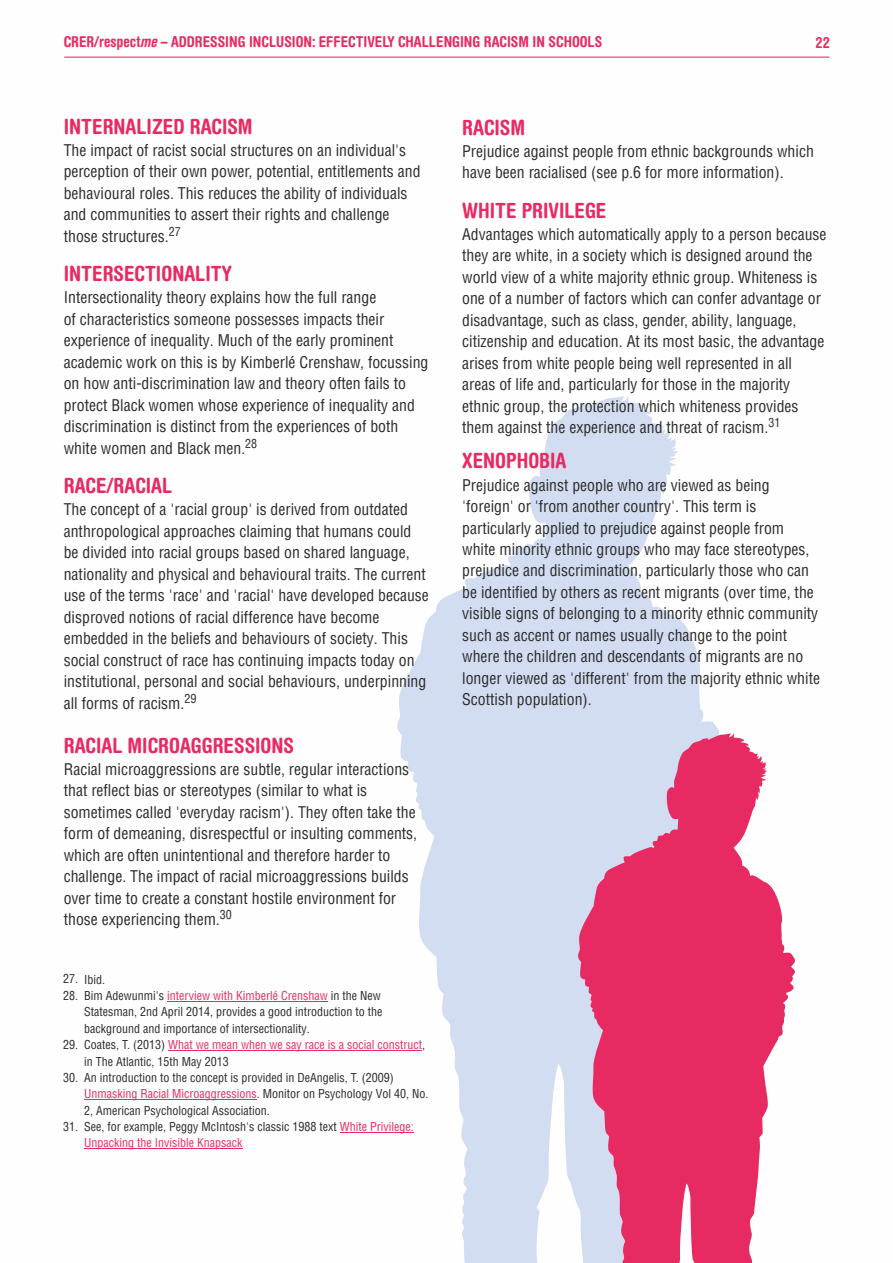
<style>
.page{position:relative;width:893px;height:1263px;background:#fff}
.page>*{position:absolute;margin:0;border:0;box-sizing:border-box;transform-origin:0 0}
.t1{font:700 condensed 21px "Helvetica Rounded LT Pro";color:#e72a62}
.t2{font:condensed 15.75px/21.5px "Helvetica LT Pro";color:#2b2a29}
.t3{font:700 condensed 15px "Helvetica Rounded LT Pro";color:#e72a62}
.t4{font:condensed 12px/16.4px "Helvetica LT Pro";color:#2b2a29}
.s1{font-style:italic}
.s2{color:#e72a62}
</style>
<div class="page">
<svg style="left:397px;top:396px;width:322px;height:867px;fill:#d3ddf1"></svg>
<hr style="left:167px;top:1001px;width:161px;height:1px;background:#e72a62">
<hr style="left:168px;top:1050px;width:254px;height:1px;background:#e72a62">
<hr style="left:84px;top:1099px;width:173px;height:1px;background:#e72a62">
<hr style="left:340px;top:1132px;width:74px;height:1px;background:#e72a62">
<hr style="left:84px;top:1148px;width:159px;height:1px;background:#e72a62">
<hr style="left:64px;top:57px;width:765px;height:1px;background:#e72a62">
<svg style="left:577px;top:733px;width:218px;height:530px;background:#e66a93"></svg>
<p class="t3" style="left:64px;top:36px;width:540px">CRER/respect<span class="s1">me</span> – ADDRESSING INCLUSION: EFFECTIVELY CHALLENGING RACISM IN SCHOOLS</p>
<p class="t3" style="left:815px;top:37px;width:16px">22</p>
<h1 class="t1" style="left:64px;top:118px;width:190px">INTERNALIZED RACISM</h1>
<p class="t2" style="left:64px;top:142px;width:358px">The impact of racist social structures on an individual's perception of their own power, potential, entitlements and behavioural roles. This reduces the ability of individuals and communities to assert their rights and challenge</p>
<p class="t4" style="left:169px;top:225px;width:13px">27</p>
<p class="t2" style="left:64px;top:228px;width:106px">those structures.</p>
<h1 class="t1" style="left:64px;top:266px;width:170px">INTERSECTIONALITY</h1>
<p class="t2" style="left:64px;top:289px;width:366px">Intersectionality theory explains how the full range<br>of characteristics someone possesses impacts their experience of inequality. Much of the early prominent academic work on this is by Kimberlé Crenshaw, focussing on how anti-discrimination law and theory often fails to protect Black women whose experience of inequality and discrimination is distinct from the experiences of both</p>
<p class="t4" style="left:245px;top:437px;width:13px">28</p>
<p class="t2" style="left:64px;top:440px;width:183px">white women and Black men.</p>
<h1 class="t1" style="left:64px;top:478px;width:110px">RACE/RACIAL</h1>
<p class="t2" style="left:64px;top:501px;width:367px">The concept of a 'racial group' is derived from outdated anthropological approaches claiming that humans could be divided into racial groups based on shared language, nationality and physical and behavioural traits. The current use of the terms 'race' and 'racial' have developed because disproved notions of racial difference have become embedded in the beliefs and behaviours of society. This social construct of race has continuing impacts today on institutional, personal and social behaviours, underpinning</p>
<p class="t4" style="left:184px;top:692px;width:13px">29</p>
<p class="t2" style="left:64px;top:694px;width:122px">all forms of racism.</p>
<h1 class="t1" style="left:64px;top:737px;width:232px">RACIAL MICROAGGRESSIONS</h1>
<p class="t2" style="left:64px;top:761px;width:355px">Racial microaggressions are subtle, regular interactions that reflect bias or stereotypes (similar to what is sometimes called 'everyday racism'). They often take the form of demeaning, disrespectful or insulting comments, which are often unintentional and therefore harder to challenge. The impact of racial microaggressions builds over time to create a constant hostile environment for</p>
<p class="t4" style="left:220px;top:908px;width:13px">30</p>
<p class="t2" style="left:64px;top:911px;width:158px">those experiencing them.</p>
<p class="t4" style="left:63px;top:972px;width:16px">27.<br>28.</p>
<p class="t4" style="left:63px;top:1038px;width:16px">29.</p>
<p class="t4" style="left:63px;top:1071px;width:16px">30.</p>
<p class="t4" style="left:63px;top:1120px;width:16px">31.</p>
<p class="t4" style="left:84px;top:973px;width:346px">Ibid.<br>Bim Adewunmi's <span class="s2">interview with Kimberlé Crenshaw</span> in the New Statesman, 2nd April 2014, provides a good introduction to the background and importance of intersectionality.<br>Coates, T. (2013) <span class="s2">What we mean when we say race is a social construct</span>, in The Atlantic, 15th May 2013<br>An introduction to the concept is provided in DeAngelis, T. (2009)<br><span class="s2">Unmasking Racial Microaggressions</span>. Monitor on Psychology Vol 40, No.<br>2, American Psychological Association.<br>See, for example, Peggy McIntosh's classic 1988 text <span class="s2">White Privilege:<br>Unpacking the Invisible Knapsack</span></p>
<h1 class="t1" style="left:462px;top:119px;width:64px">RACISM</h1>
<p class="t2" style="left:462px;top:143px;width:353px">Prejudice against people from ethnic backgrounds which have been racialised (see p.6 for more information).</p>
<h1 class="t1" style="left:462px;top:202px;width:146px">WHITE PRIVILEGE</h1>
<p class="t2" style="left:462px;top:226px;width:366px">Advantages which automatically apply to a person because they are white, in a society which is designed around the world view of a white majority ethnic group. Whiteness is one of a number of factors which can confer advantage or disadvantage, such as class, gender, ability, language, citizenship and education. At its most basic, the advantage arises from white people being well represented in all areas of life and, particularly for those in the majority ethnic group, the protection which whiteness provides</p>
<p class="t4" style="left:768px;top:416px;width:13px">31</p>
<p class="t2" style="left:462px;top:419px;width:308px">them against the experience and threat of racism.</p>
<h1 class="t1" style="left:462px;top:453px;width:106px">XENOPHOBIA</h1>
<p class="t2" style="left:462px;top:476px;width:359px">Prejudice against people who are viewed as being 'foreign' or 'from another country'. This term is particularly applied to prejudice against people from white minority ethnic groups who may face stereotypes, prejudice and discrimination, particularly those who can be identified by others as recent migrants (over time, the visible signs of belonging to a minority ethnic community such as accent or names usually change to the point where the children and descendants of migrants are no longer viewed as 'different' from the majority ethnic white Scottish population).</p>
</div>
